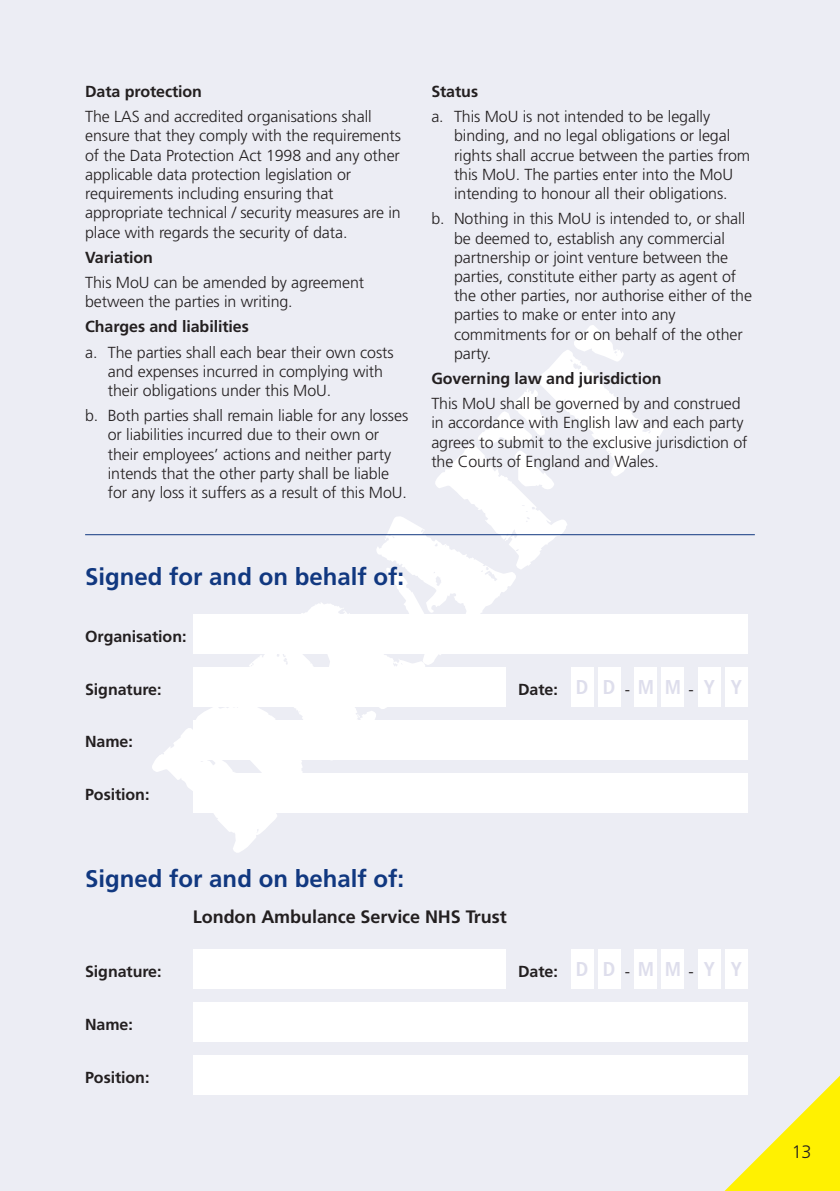
<style>
.page{position:relative;width:840px;height:1191px;background:#fff}
.page>*{position:absolute;margin:0;border:0;box-sizing:border-box;transform-origin:0 0}
.t1{font:700 24px "Frutiger LT Std";color:#113880}
.t2{font:700 condensed 20px "Frutiger LT Std";letter-spacing:.72em;color:#dedeec}
.t3{font:700 18px "Frutiger LT Std";letter-spacing:-.005em;color:#231f20}
.t4{font:300 18px "Frutiger LT Std";color:#231f20}
.t5{font:300 16px/19.2px "Frutiger LT Std";letter-spacing:-.005em;color:#231f20}
.t6{font:700 16px "Frutiger LT Std";letter-spacing:-.005em;color:#231f20}
</style>
<div class="page">
<div style="left:0;top:0;width:839px;height:1191px;background:#ecedf4"></div>
<div style="left:193px;top:614px;width:554px;height:39px;background:#fff"></div>
<div style="left:724px;top:667px;width:23px;height:39px;background:#fff"></div>
<div style="left:697px;top:667px;width:23px;height:39px;background:#fff"></div>
<div style="left:661px;top:667px;width:22px;height:39px;background:#fff"></div>
<div style="left:634px;top:667px;width:23px;height:39px;background:#fff"></div>
<div style="left:597px;top:667px;width:23px;height:39px;background:#fff"></div>
<div style="left:570px;top:667px;width:23px;height:39px;background:#fff"></div>
<div style="left:193px;top:667px;width:312px;height:39px;background:#fff"></div>
<div style="left:193px;top:719px;width:554px;height:40px;background:#fff"></div>
<div style="left:193px;top:772px;width:554px;height:40px;background:#fff"></div>
<div style="left:724px;top:949px;width:23px;height:39px;background:#fff"></div>
<div style="left:697px;top:949px;width:23px;height:39px;background:#fff"></div>
<div style="left:661px;top:949px;width:22px;height:39px;background:#fff"></div>
<div style="left:634px;top:949px;width:23px;height:39px;background:#fff"></div>
<div style="left:597px;top:949px;width:23px;height:39px;background:#fff"></div>
<div style="left:570px;top:949px;width:23px;height:39px;background:#fff"></div>
<div style="left:193px;top:949px;width:312px;height:39px;background:#fff"></div>
<div style="left:193px;top:1002px;width:554px;height:39px;background:#fff"></div>
<div style="left:193px;top:1055px;width:554px;height:39px;background:#fff"></div>
<svg style="left:710px;top:1063px;width:129px;height:128px"></svg>
<hr style="left:85px;top:534px;width:669px;height:1px;background:#113880">
<p class="t6" style="left:85px;top:85px;width:118px">Data protection</p>
<p class="t5" style="left:85px;top:108px;width:317px">The LAS and accredited organisations shall ensure that they comply with the requirements of the Data Protection Act 1998 and any other applicable data protection legislation or requirements including ensuring that appropriate technical / security measures are in place with regards the security of data.</p>
<p class="t6" style="left:85px;top:251px;width:69px">Variation</p>
<p class="t5" style="left:85px;top:274px;width:280px">This MoU can be amended by agreement between the parties in writing.</p>
<p class="t6" style="left:85px;top:320px;width:165px">Charges and liabilities</p>
<p class="t5" style="left:108px;top:344px;width:287px;text-indent:-23px">a. The parties shall each bear their own costs and expenses incurred in complying with their obligations under this MoU.</p>
<p class="t5" style="left:108px;top:407px;width:302px;text-indent:-23px">b. Both parties shall remain liable for any losses or liabilities incurred due to their own or their employees’ actions and neither party intends that the other party shall be liable for any loss it suffers as a result of this MoU.</p>
<p class="t6" style="left:431px;top:85px;width:48px">Status</p>
<p class="t5" style="left:454px;top:108px;width:297px;text-indent:-23px">a. This MoU is not intended to be legally binding, and no legal obligations or legal rights shall accrue between the parties from this MoU. The parties enter into the MoU intending to honour all their obligations.</p>
<p class="t5" style="left:454px;top:210px;width:299px;text-indent:-23px">b. Nothing in this MoU is intended to, or shall be deemed to, establish any commercial partnership or joint venture between the parties, constitute either party as agent of the other parties, nor authorise either of the parties to make or enter into any commitments for or on behalf of the other party.</p>
<p class="t6" style="left:431px;top:372px;width:232px">Governing law and jurisdiction</p>
<p class="t5" style="left:431px;top:395px;width:317px">This MoU shall be governed by and construed in accordance with English law and each party agrees to submit to the exclusive jurisdiction of the Courts of England and Wales.</p>
<h1 class="t1" style="left:85px;top:567px;width:320px">Signed for and on behalf of:</h1>
<p class="t6" style="left:85px;top:629px;width:103px">Organisation:</p>
<p class="t6" style="left:85px;top:682px;width:78px">Signature:</p>
<p class="t6" style="left:518px;top:682px;width:41px">Date:</p>
<p class="t5" style="left:624px;top:680px;width:7px">-</p>
<p class="t5" style="left:688px;top:680px;width:7px">-</p>
<p class="t6" style="left:85px;top:735px;width:49px">Name:</p>
<p class="t2" style="left:575px;top:678px;width:167px">DD MM YY</p>
<p class="t6" style="left:85px;top:788px;width:66px">Position:</p>
<h1 class="t1" style="left:85px;top:869px;width:320px">Signed for and on behalf of:</h1>
<p class="t3" style="left:193px;top:909px;width:315px">London Ambulance Service NHS Trust</p>
<p class="t2" style="left:575px;top:961px;width:167px">DD MM YY</p>
<p class="t6" style="left:85px;top:964px;width:78px">Signature:</p>
<p class="t6" style="left:518px;top:964px;width:41px">Date:</p>
<p class="t5" style="left:624px;top:963px;width:7px">-</p>
<p class="t5" style="left:688px;top:963px;width:7px">-</p>
<p class="t6" style="left:85px;top:1017px;width:49px">Name:</p>
<p class="t6" style="left:85px;top:1070px;width:66px">Position:</p>
<p class="t4" style="left:791px;top:1144px;width:21px">13</p>
</div>
